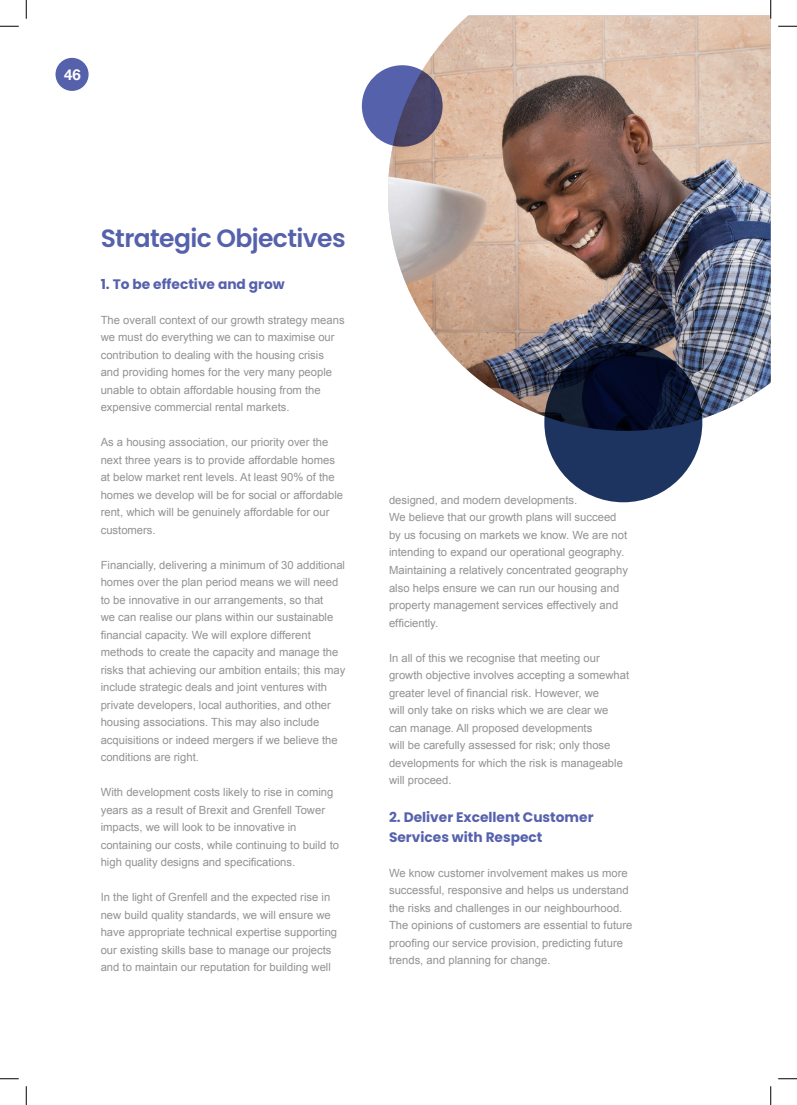
<style>
.page{position:relative;width:797px;height:1105px;background:#fff}
.page>*{position:absolute;margin:0;border:0;box-sizing:border-box;transform-origin:0 0}
.subtitle-1{font:600 25px "Poppins";letter-spacing:-.025em;color:#5661ac}
.t1{font:700 15px "Helvetica Neue";color:#fff}
.t2{font:700 13.75px/20px "Poppins";color:#5661ac}
.t3{font:11.25px/17.5px "Arial";color:#959191}
</style>
<div class="page">
<img style="left:388px;top:16px;width:382px;height:413px">
<svg style="left:544px;top:343px;width:158px;height:159px"></svg>
<svg style="left:362px;top:65px;width:80px;height:82px;fill:#5661ac"></svg>
<div style="left:55px;top:58px;width:34px;height:33px;background:#5661ac;border-radius:50%"></div>
<svg style="left:0;top:25px;width:19px;height:2px"></svg>
<svg style="left:778px;top:25px;width:19px;height:2px"></svg>
<svg style="left:0;top:1078px;width:19px;height:1px"></svg>
<svg style="left:778px;top:1078px;width:19px;height:1px"></svg>
<svg style="left:25px;top:0;width:2px;height:19px"></svg>
<svg style="left:25px;top:1086px;width:2px;height:19px"></svg>
<svg style="left:770px;top:0;width:1px;height:19px"></svg>
<svg style="left:770px;top:1086px;width:1px;height:19px"></svg>
<p class="t1" style="left:64px;top:63px;width:18px">46</p>
<p class="subtitle-1" style="left:101px;top:224px;width:246px">Strategic Objectives</p>
<p class="t2" style="left:101px;top:274px;width:186px">1. To be effective and grow</p>
<p class="t3" style="left:101px;top:311px;width:245px">The overall context of our growth strategy means we must do everything we can to maximise our contribution to dealing with the housing crisis and providing homes for the very many people unable to obtain affordable housing from the expensive commercial rental markets.</p>
<p class="t3" style="left:101px;top:434px;width:244px">As a housing association, our priority over the next three years is to provide affordable homes at below market rent levels. At least 90% of the homes we develop will be for social or affordable rent, which will be genuinely affordable for our customers.</p>
<p class="t3" style="left:101px;top:556px;width:246px">Financially, delivering a minimum of 30 additional homes over the plan period means we will need to be innovative in our arrangements, so that<br>we can realise our plans within our sustainable financial capacity. We will explore different methods to create the capacity and manage the risks that achieving our ambition entails; this may include strategic deals and joint ventures with private developers, local authorities, and other housing associations. This may also include acquisitions or indeed mergers if we believe the conditions are right.</p>
<p class="t3" style="left:101px;top:784px;width:240px">With development costs likely to rise in coming years as a result of Brexit and Grenfell Tower impacts, we will look to be innovative in containing our costs, while continuing to build to high quality designs and specifications.</p>
<p class="t3" style="left:101px;top:889px;width:238px">In the light of Grenfell and the expected rise in new build quality standards, we will ensure we have appropriate technical expertise supporting our existing skills base to manage our projects and to maintain our reputation for building well</p>
<p class="t3" style="left:389px;top:491px;width:190px">designed, and modern developments.</p>
<p class="t3" style="left:389px;top:509px;width:240px">We believe that our growth plans will succeed by us focusing on markets we know. We are not intending to expand our operational geography.<br>Maintaining a relatively concentrated geography also helps ensure we can run our housing and property management services effectively and efficiently.</p>
<p class="t3" style="left:389px;top:649px;width:242px">In all of this we recognise that meeting our growth objective involves accepting a somewhat greater level of financial risk. However, we<br>will only take on risks which we are clear we can manage. All proposed developments<br>will be carefully assessed for risk; only those developments for which the risk is manageable will proceed.</p>
<p class="t2" style="left:389px;top:807px;width:206px">2. Deliver Excellent Customer<br>Services with Respect</p>
<p class="t3" style="left:389px;top:864px;width:245px">We know customer involvement makes us more successful, responsive and helps us understand the risks and challenges in our neighbourhood.<br>The opinions of customers are essential to future proofing our service provision, predicting future trends, and planning for change.</p>
</div>
